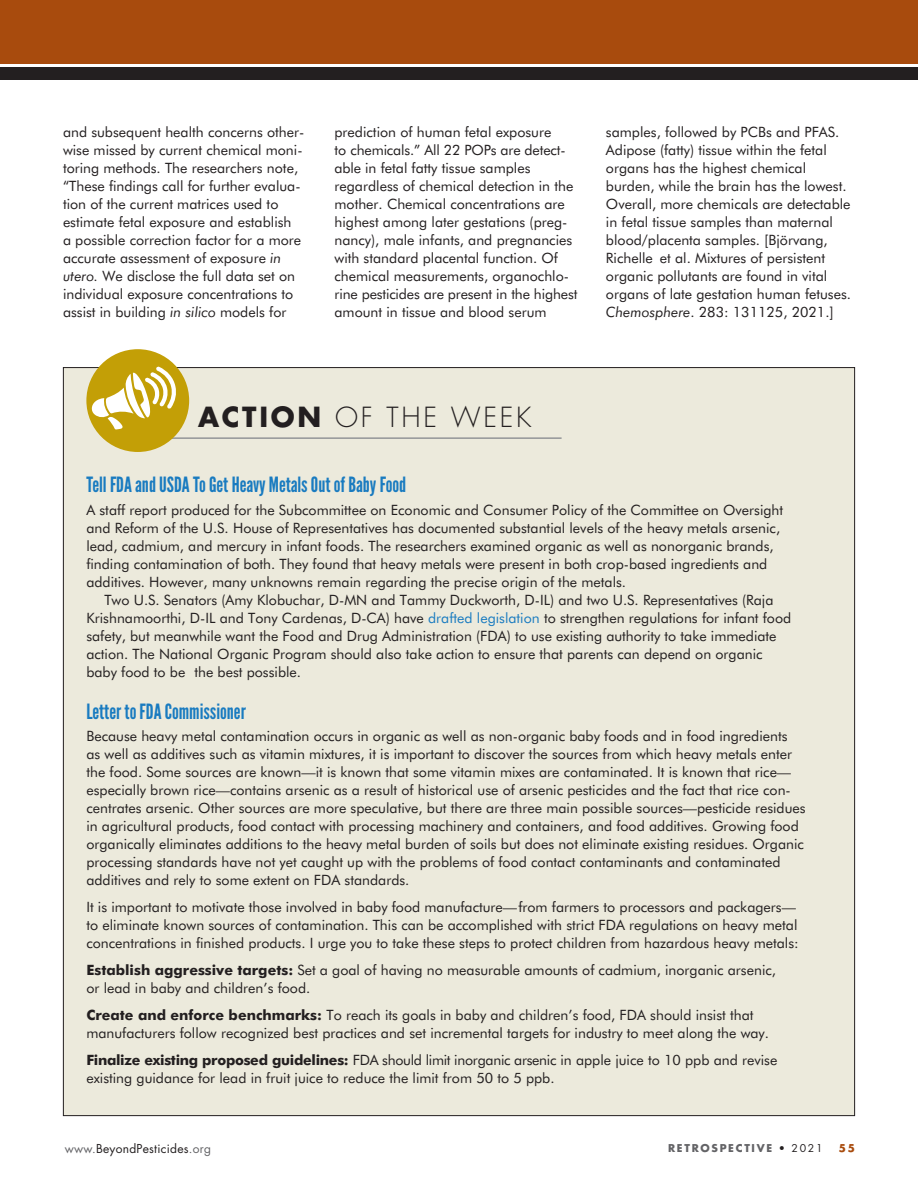
<style>
.page{position:relative;width:918px;height:1188px;background:#fff}
.page>*{position:absolute;margin:0;border:0;box-sizing:border-box;transform-origin:0 0}
.t1{font:300 27px "Futura Std";letter-spacing:.1em;color:#231f20}
.t2{font:21px "League Gothic";color:#197bc0}
.t3{font:14.25px/18px "Futura BT";color:#231f20}
.t4{font:12px "Futura Std";letter-spacing:.02em;color:#231f20}
.t5{font:700 10.5px "Futura Std";letter-spacing:.16em;color:#636366}
.t6{font:700 10.5px "Futura Std";color:#a84b0d}
.s1{font-style:italic}
.s2{font-weight:700}
.s3{color:#197bc0}
.s4{color:#636366}
.s5{font-weight:400;color:#231f20}
</style>
<div class="page">
<div style="left:0;top:67px;width:918px;height:12px;background:#231f20"></div>
<div style="left:0;top:0;width:918px;height:64px;background:#a84b0d"></div>
<div style="left:63px;top:368px;width:792px;height:748px;background:#eceadc"></div>
<hr style="left:151px;top:437px;width:411px;height:2px;background:#939598">
<div style="left:86px;top:349px;width:103px;height:103px;background:#c39f06;border-radius:50%"></div>
<svg style="left:91px;top:366px;width:86px;height:64px"></svg>
<p class="t3" style="left:63px;top:123px;width:243px">and subsequent health concerns other&shy;wise missed by current chemical moni&shy;toring methods. The researchers note, “These findings call for further evalua&shy;tion of the current matrices used to estimate fetal exposure and establish<br>a possible correction factor for a more accurate assessment of exposure <span class="s1">in utero.</span> We disclose the full data set on individual exposure concentrations to assist in building <span class="s1">in silico</span> models for</p>
<p class="t3" style="left:335px;top:123px;width:244px">prediction of human fetal exposure<br>to chemicals.” All 22 POPs are detect&shy;able in fetal fatty tissue samples regardless of chemical detection in the mother. Chemical concentrations are highest among later gestations (preg&shy;nancy), male infants, and pregnancies with standard placental function. Of chemical measurements, organochlo&shy;rine pesticides are present in the highest amount in tissue and blood serum</p>
<p class="t3" style="left:606px;top:123px;width:247px">samples, followed by PCBs and PFAS.<br>Adipose (fatty) tissue within the fetal organs has the highest chemical burden, while the brain has the lowest.<br>Overall, more chemicals are detectable in fetal tissue samples than maternal blood/placenta samples. [Björvang, Richelle et al. Mixtures of persistent organic pollutants are found in vital organs of late gestation human fetuses.<br><span class="s1">Chemosphere</span>. 283: 131125, 2021.]</p>
<h1 class="t1" style="left:198px;top:401px;width:335px"><span class="s2">ACTION</span> OF THE WEEK</h1>
<h2 class="t2" style="left:86px;top:472px;width:321px">Tell FDA and USDA To Get Heavy Metals Out of Baby Food</h2>
<p class="t3" style="left:86px;top:501px;width:698px">A staff report produced for the Subcommittee on Economic and Consumer Policy of the Committee on Oversight and Reform of the U.S. House of Representatives has documented substantial levels of the heavy metals arsenic, lead, cadmium, and mercury in infant foods. The researchers examined organic as well as nonorganic brands, finding contamination of both. They found that heavy metals were present in both crop-based ingredients and additives. However, many unknowns remain regarding the precise origin of the metals.</p>
<p class="t3" style="left:86px;top:591px;width:706px;text-indent:18px">Two U.S. Senators (Amy Klobuchar, D-MN and Tammy Duckworth, D-IL) and two U.S. Representatives (Raja Krishnamoorthi, D-IL and Tony Cardenas, D-CA) have <span class="s3">drafted legislation</span> to strengthen regulations for infant food safety, but meanwhile want the Food and Drug Administration (FDA) to use existing authority to take immediate action. The National Organic Program should also take action to ensure that parents can depend on organic baby food to be the best possible.</p>
<h2 class="t2" style="left:86px;top:699px;width:161px">Letter to FDA Commissioner</h2>
<p class="t3" style="left:86px;top:727px;width:721px">Because heavy metal contamination occurs in organic as well as non-organic baby foods and in food ingredients<br>as well as additives such as vitamin mixtures, it is important to discover the sources from which heavy metals enter the food. Some sources are known—it is known that some vitamin mixes are contaminated. It is known that rice— especially brown rice—contains arsenic as a result of historical use of arsenic pesticides and the fact that rice con&shy;centrates arsenic. Other sources are more speculative, but there are three main possible sources—pesticide residues in agricultural products, food contact with processing machinery and containers, and food additives. Growing food organically eliminates additions to the heavy metal burden of soils but does not eliminate existing residues. Organic processing standards have not yet caught up with the problems of food contact contaminants and contaminated additives and rely to some extent on FDA standards.</p>
<p class="t3" style="left:86px;top:898px;width:714px">It is important to motivate those involved in baby food manufacture—from farmers to processors and packagers— to eliminate known sources of contamination. This can be accomplished with strict FDA regulations on heavy metal concentrations in finished products. I urge you to take these steps to protect children from hazardous heavy metals:</p>
<p class="t3" style="left:86px;top:961px;width:691px"><span class="s2">Establish aggressive targets:</span> Set a goal of having no measurable amounts of cadmium, inorganic arsenic, or lead in baby and children’s food.</p>
<p class="t3" style="left:86px;top:1006px;width:684px"><span class="s2">Create and enforce benchmarks:</span> To reach its goals in baby and children’s food, FDA should insist that manufacturers follow recognized best practices and set incremental targets for industry to meet along the way.</p>
<p class="t3" style="left:86px;top:1051px;width:692px"><span class="s2">Finalize existing proposed guidelines:</span> FDA should limit inorganic arsenic in apple juice to 10 ppb and revise existing guidance for lead in fruit juice to reduce the limit from 50 to 5 ppb.</p>
<p class="t4" style="left:65px;top:1141px;width:148px"><span class="s4">www.</span>BeyondPesticides<span class="s4">.org</span></p>
<p class="t5" style="left:668px;top:1141px;width:156px">RETROSPECTIVE <span class="s5">• 2021</span></p>
<p class="t6" style="left:839px;top:1141px;width:18px">55</p>
</div>
